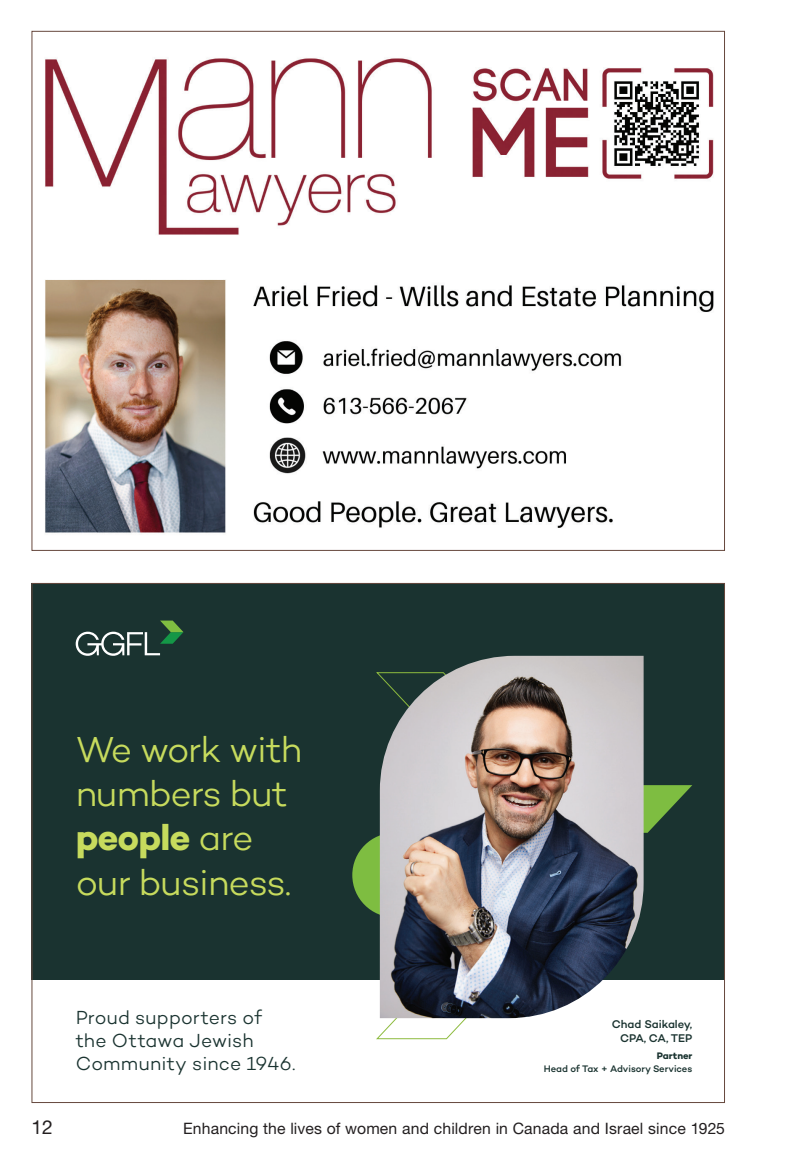
<style>
.page{position:relative;width:788px;height:1166px;background:#fff}
.page>*{position:absolute;margin:0;border:0;box-sizing:border-box;transform-origin:0 0}
.t1{font:300 36.75px/44.1px "Campton";letter-spacing:-.025em;color:#c7db5d}
.t2{font:300 19.25px/23.1px "Campton";letter-spacing:.005em;color:#1a3330}
.t3{font:19.25px "Helvetica Neue LT Std";color:#231f20}
.t4{font:15.75px "Helvetica Neue LT Std";letter-spacing:.01em;color:#231f20}
.t5{font:500 11.38px/14px "Campton";letter-spacing:-.005em;color:#1a3330;text-align:right}
.t6{font:500 9.62px "Campton";letter-spacing:-.005em;color:#1a3330}
.t7{font:700 9.62px "Campton";letter-spacing:-.005em;color:#1a3330}
.s1{font-weight:700}
</style>
<div class="page">
<div style="left:32px;top:583px;width:692px;height:396px;background:#1a3330"></div>
<svg style="left:643px;top:785px;width:49px;height:47px"></svg>
<svg style="left:376px;top:975px;width:130px;height:64px"></svg>
<div style="left:352px;top:832px;width:85px;height:85px;background:#7ebd41;border-radius:50%"></div>
<img style="left:380px;top:656px;width:263px;height:362px">
<svg style="left:76px;top:620px;width:107px;height:36px"></svg>
<img style="left:45px;top:58px;width:669px;height:475px">
<h1 class="t1" style="left:76px;top:727px;width:228px">We work with numbers but <span class="s1">people</span> are our business.</h1>
<p class="t2" style="left:76px;top:1005px;width:221px">Proud supporters of the Ottawa Jewish<br>Community since 1946.</p>
<p class="t5" style="left:611px;top:1017px;width:82px">Chad Saikaley,<br>CPA, CA, TEP</p>
<p class="t7" style="left:656px;top:1049px;width:37px">Partner</p>
<p class="t6" style="left:543px;top:1062px;width:150px">Head of Tax + Advisory Services</p>
<p class="t3" style="left:32px;top:1116px;width:23px">12</p>
<p class="t4" style="left:183px;top:1119px;width:543px">Enhancing the lives of women and children in Canada and Israel since 1925</p>
</div>
